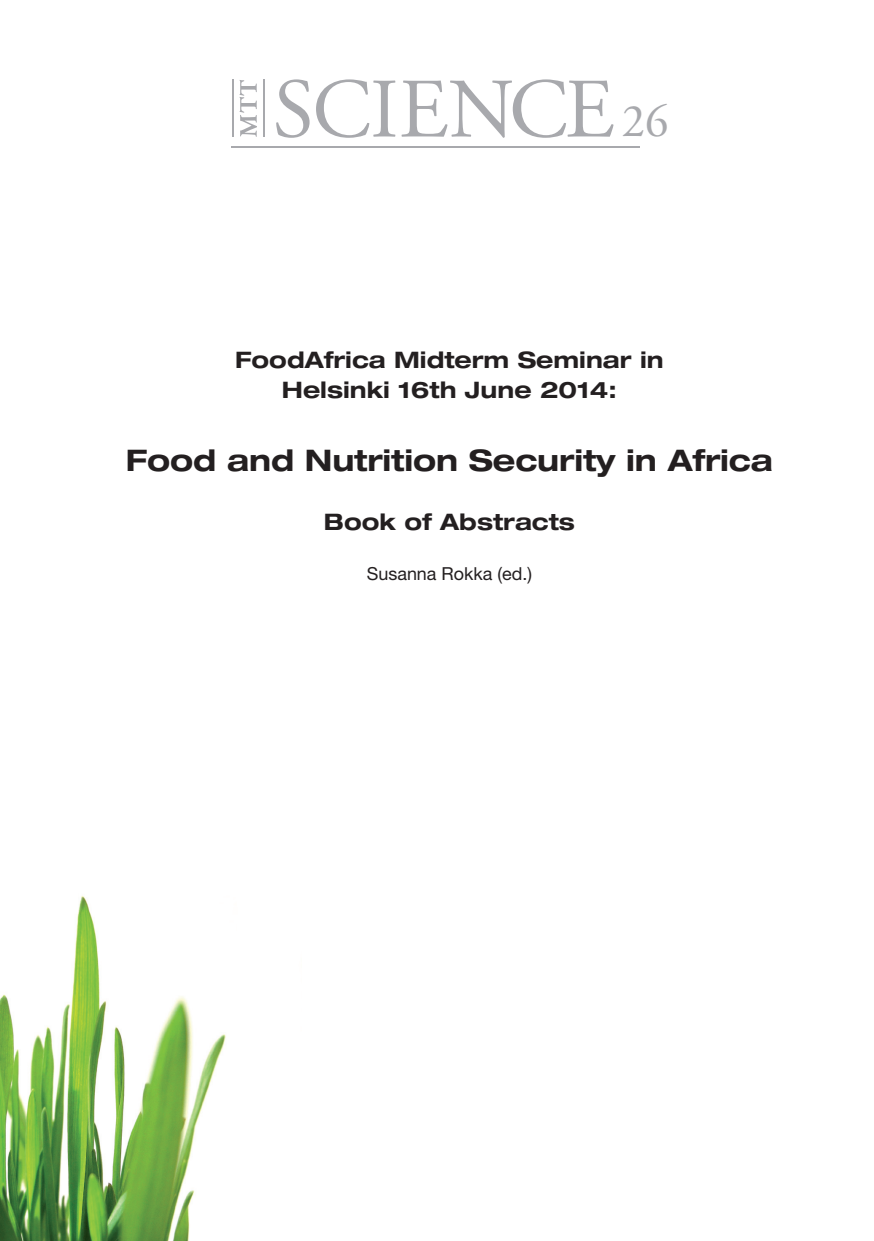
<style>
.page{position:relative;width:874px;height:1241px;background:#fff}
.page>*{position:absolute;margin:0;border:0;box-sizing:border-box;transform-origin:0 0}
.t1{font:46.55px "Adobe Garamond Pro";color:#a8a9ad}
.t2{font:700 expanded 29.75px "Helvetica Neue LT Pro";letter-spacing:-.005em;color:#231f20}
.t3{font:700 expanded 22.75px/29.4px "Helvetica Neue LT Pro";color:#231f20;text-align:center}
.t4{font:17.85px "Helvetica Neue LT Pro";color:#231f20}
</style>
<div class="page">
<img style="left:0;top:895px;width:226px;height:345px">
<svg style="left:276px;top:79px;width:33px;height:59px"></svg>
<svg style="left:316px;top:79px;width:79px;height:59px"></svg>
<svg style="left:401px;top:79px;width:212px;height:59px"></svg>
<hr style="left:231px;top:80px;width:2px;height:57px;background:#a8a9ad">
<hr style="left:263px;top:80px;width:2px;height:57px;background:#a8a9ad">
<hr style="left:231px;top:146px;width:408px;height:2px;background:#a8a9ad">
<svg style="left:239px;top:80px;width:18px;height:57px"></svg>
<h1 class="t1" style="left:621px;top:93px;width:48px">26</h1>
<p class="t3" style="left:235px;top:344px;width:430px">FoodAfrica Midterm Seminar in<br>Helsinki 16th June 2014:</p>
<h2 class="t2" style="left:126px;top:441px;width:648px">Food and Nutrition Security in Africa</h2>
<p class="t3" style="left:324px;top:506px;width:252px">Book of Abstracts</p>
<p class="t4" style="left:366px;top:562px;width:167px">Susanna Rokka (ed.)</p>
</div>
